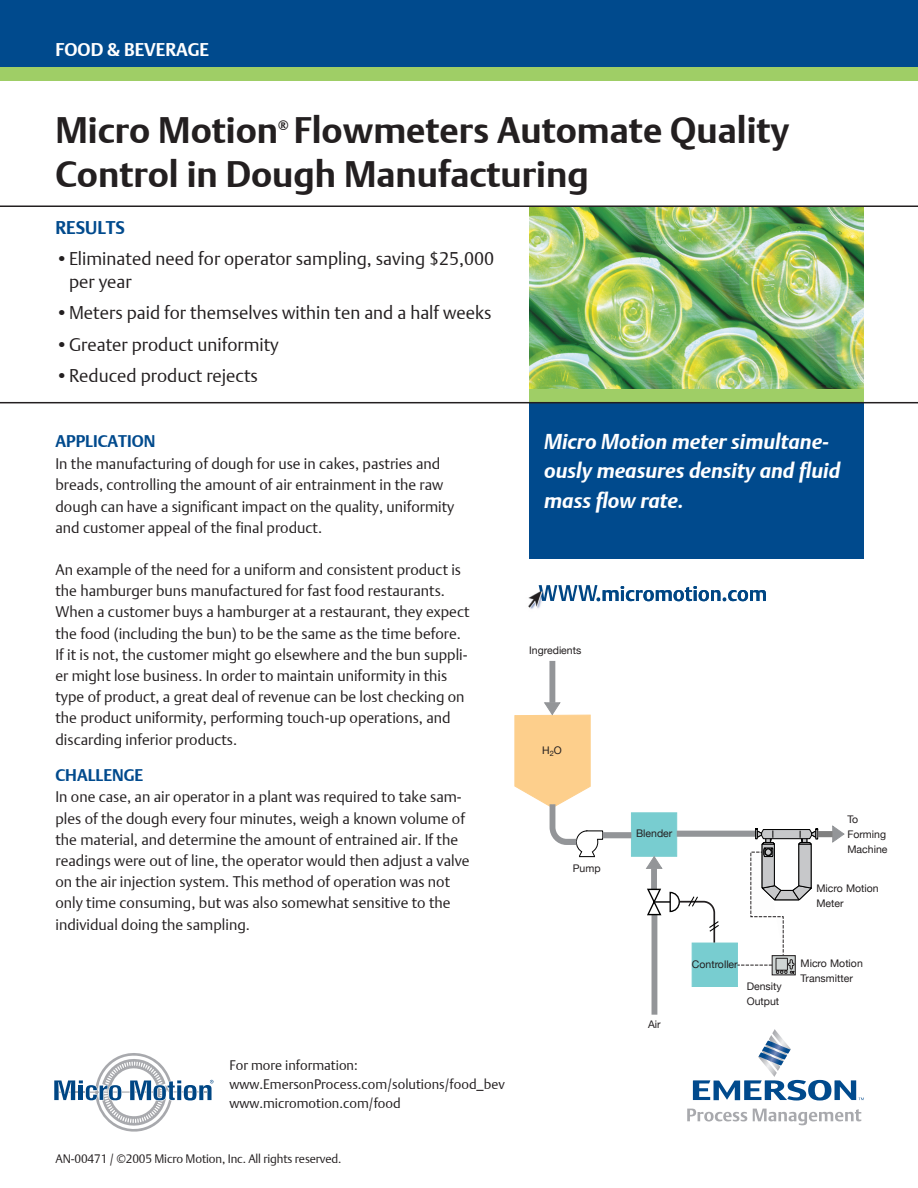
<style>
.page{position:relative;width:918px;height:1188px;background:#fff}
.page>*{position:absolute;margin:0;border:0;box-sizing:border-box;transform-origin:0 0}
.t1{font:36px "DTL Argo T Bold";color:#231f20}
.t2{font:italic 21px/29.5px "DTL Argo T Bold";color:#fff}
.t3{font:18px/22.5px "DTL Argo T Light";color:#231f20}
.t4{font:18px "DTL Argo T Bold";color:#fff}
.t5{font:18px "DTL Argo T Bold";color:#004a8d}
.t6{font:16.5px "DTL Argo T Bold";color:#004a8d}
.t7{font:15px/21.1px "DTL Argo T Light";color:#231f20}
.t8{font:13.5px/19px "DTL Argo T Light";color:#231f20}
.t9{font:13.5px "DTL Argo T Bold";color:#231f20}
.t10{font:12px "DTL Argo T Light";letter-spacing:-.01em;color:#231f20}
.t11{font:10.5px/14.7px "Helvetica Neue";color:#231f20}
</style>
<div class="page">
<img style="left:529px;top:207px;width:335px;height:182px">
<div style="left:529px;top:402px;width:335px;height:156px;background:#004a8d"></div>
<div style="left:0;top:0;width:918px;height:69px;background:#004a8d"></div>
<div style="left:0;top:68px;width:918px;height:13px;background:#9fce66"></div>
<svg style="left:693px;top:1029px;width:171px;height:72px"></svg>
<svg style="left:687px;top:1109px;width:60px;height:13px"></svg>
<svg style="left:753px;top:1109px;width:108px;height:16px"></svg>
<div style="left:529px;top:389px;width:335px;height:14px;background:#9fce66"></div>
<svg style="left:54px;top:1053px;width:159px;height:79px"></svg>
<hr style="left:0;top:402px;width:918px;height:1px;background:#231f20">
<hr style="left:0;top:206px;width:918px;height:1px;background:#231f20">
<img style="left:528px;top:592px;width:14px;height:17px">
<svg style="left:539px;top:585px;width:227px;height:16px"></svg>
<div style="left:651px;top:914px;width:6px;height:101px;background:#939598"></div>
<div style="left:631px;top:812px;width:46px;height:45px;background:#78cdd0;border:1px solid #78cdd0"></div>
<div style="left:692px;top:943px;width:46px;height:44px;background:#78cdd0"></div>
<svg style="left:832px;top:826px;width:12px;height:16px"></svg>
<div style="left:603px;top:832px;width:28px;height:6px;background:#939598"></div>
<svg style="left:514px;top:703px;width:89px;height:155px"></svg>
<svg style="left:646px;top:856px;width:16px;height:13px"></svg>
<div style="left:651px;top:868px;width:6px;height:21px;background:#939598"></div>
<div style="left:677px;top:831px;width:79px;height:6px;background:#939598"></div>
<div style="left:818px;top:831px;width:15px;height:6px;background:#808080"></div>
<svg style="left:737px;top:828px;width:81px;height:146px"></svg>
<div style="left:549px;top:661px;width:6px;height:42px;background:#939598"></div>
<svg style="left:647px;top:888px;width:73px;height:56px"></svg>
<p class="t4" style="left:56px;top:39px;width:155px">FOOD &amp; BEVERAGE</p>
<h1 class="t1" style="left:56px;top:109px;width:736px">Micro Motion Flowmeters Automate Quality</h1>
<p class="t9" style="left:278px;top:118px;width:12px">®</p>
<h1 class="t1" style="left:55px;top:152px;width:535px">Control in Dough Manufacturing</h1>
<p class="t5" style="left:56px;top:217px;width:71px">RESULTS</p>
<p class="t3" style="left:69px;top:248px;width:427px;text-indent:-14px">•Eliminated need for operator sampling, saving $25,000 per year</p>
<p class="t3" style="left:56px;top:302px;width:438px">•Meters paid for themselves within ten and a half weeks</p>
<p class="t3" style="left:56px;top:333px;width:225px">•Greater product uniformity</p>
<p class="t3" style="left:56px;top:365px;width:204px">•Reduced product rejects</p>
<p class="t6" style="left:56px;top:432px;width:101px">APPLICATION</p>
<p class="t7" style="left:56px;top:453px;width:400px">In the manufacturing of dough for use in cakes, pastries and breads, controlling the amount of air entrainment in the raw dough can have a significant impact on the quality, uniformity and customer appeal of the final product.</p>
<p class="t7" style="left:56px;top:559px;width:416px">An example of the need for a uniform and consistent product is the hamburger buns manufactured for fast food restaurants.<br>When a customer buys a hamburger at a restaurant, they expect the food (including the bun) to be the same as the time before.<br>If it is not, the customer might go elsewhere and the bun suppli&shy;er might lose business. In order to maintain uniformity in this type of product, a great deal of revenue can be lost checking on the product uniformity, performing touch-up operations, and discarding inferior products.</p>
<p class="t6" style="left:56px;top:765px;width:89px">CHALLENGE</p>
<p class="t7" style="left:56px;top:786px;width:416px">In one case, an air operator in a plant was required to take sam&shy;ples of the dough every four minutes, weigh a known volume of the material, and determine the amount of entrained air. If the readings were out of line, the operator would then adjust a valve on the air injection system. This method of operation was not only time consuming, but was also somewhat sensitive to the individual doing the sampling.</p>
<p class="t8" style="left:230px;top:1055px;width:277px">For more information: www.EmersonProcess.com/solutions/food_bev www.micromotion.com/food</p>
<p class="t10" style="left:56px;top:1152px;width:288px">AN-00471 / ©2005 Micro Motion, Inc. All rights reserved.</p>
<h2 class="t2" style="left:544px;top:426px;width:298px">Micro Motion meter simultane&shy;ously measures density and fluid mass flow rate.</h2>
<p class="t11" style="left:529px;top:643px;width:54px">Ingredients</p>
<p class="t11" style="left:542px;top:743px;width:21px">H<sub>2</sub>O</p>
<p class="t11" style="left:573px;top:861px;width:29px">Pump</p>
<p class="t11" style="left:636px;top:826px;width:38px">Blender</p>
<p class="t11" style="left:847px;top:812px;width:42px">To<br>Forming<br>Machine</p>
<p class="t11" style="left:816px;top:881px;width:64px">Micro Motion<br>Meter</p>
<p class="t11" style="left:648px;top:1017px;width:14px">Air</p>
<p class="t11" style="left:692px;top:956px;width:47px">Controller</p>
<p class="t11" style="left:747px;top:979px;width:37px">Density<br>Output</p>
<p class="t11" style="left:801px;top:956px;width:64px">Micro Motion<br>Transmitter</p>
</div>
